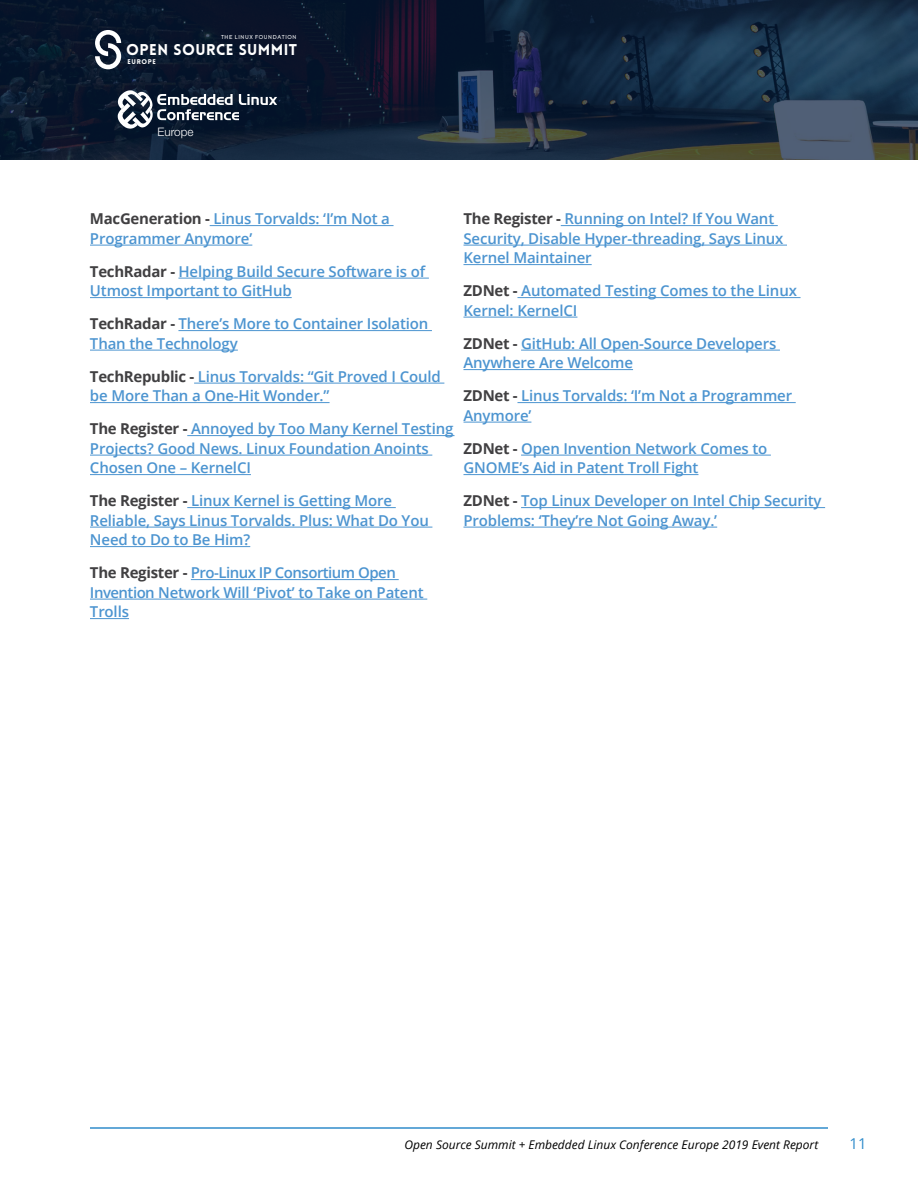
<style>
.page{position:relative;width:918px;height:1188px;background:#fff}
.page>*{position:absolute;margin:0;border:0;box-sizing:border-box;transform-origin:0 0}
.t1{font:900 15.3px "Lovelo";letter-spacing:.03em;color:#fff}
.t2{font:600 15px/19.5px "Open Sans";letter-spacing:-.01em;color:#4c94d0}
.t3{font:15px "Open Sans";color:#308ccb}
.t4{font:italic 12px "Open Sans";color:#000}
.t5{font:300 11.7px "Helvetica Neue LT Std";color:#fff}
.t6{font:900 8.85px "Lovelo";letter-spacing:.1em;color:#fff}
.t7{font:900 6.75px "Lovelo";letter-spacing:.1em;color:#fff}
.t8{font:700 5.7px "Coves";letter-spacing:.1em;color:#fff}
.s1{font-weight:700;color:#414042}
</style>
<div class="page">
<hr style="left:90px;top:1127px;width:738px;height:2px;background:#308ccb">
<svg style="left:0;top:0;width:918px;height:160px;background:#15243a"></svg>
<hr style="left:210px;top:225px;width:184px;height:1px;background:#4c94d0">
<hr style="left:90px;top:245px;width:162px;height:1px;background:#4c94d0">
<hr style="left:178px;top:278px;width:251px;height:1px;background:#4c94d0">
<hr style="left:90px;top:297px;width:202px;height:1px;background:#4c94d0">
<hr style="left:178px;top:330px;width:254px;height:1px;background:#4c94d0">
<hr style="left:90px;top:350px;width:148px;height:1px;background:#4c94d0">
<hr style="left:194px;top:383px;width:250px;height:1px;background:#4c94d0">
<hr style="left:90px;top:402px;width:240px;height:1px;background:#4c94d0">
<hr style="left:187px;top:435px;width:267px;height:1px;background:#4c94d0">
<hr style="left:90px;top:455px;width:342px;height:1px;background:#4c94d0">
<hr style="left:90px;top:474px;width:161px;height:1px;background:#4c94d0">
<hr style="left:187px;top:507px;width:209px;height:1px;background:#4c94d0">
<hr style="left:90px;top:527px;width:342px;height:1px;background:#4c94d0">
<hr style="left:90px;top:546px;width:160px;height:1px;background:#4c94d0">
<hr style="left:191px;top:579px;width:208px;height:1px;background:#4c94d0">
<hr style="left:90px;top:599px;width:337px;height:1px;background:#4c94d0">
<hr style="left:90px;top:618px;width:39px;height:1px;background:#4c94d0">
<hr style="left:561px;top:225px;width:217px;height:1px;background:#4c94d0">
<hr style="left:464px;top:245px;width:323px;height:1px;background:#4c94d0">
<hr style="left:464px;top:264px;width:128px;height:1px;background:#4c94d0">
<hr style="left:517px;top:297px;width:284px;height:1px;background:#4c94d0">
<hr style="left:464px;top:317px;width:113px;height:1px;background:#4c94d0">
<hr style="left:521px;top:350px;width:259px;height:1px;background:#4c94d0">
<hr style="left:464px;top:369px;width:169px;height:1px;background:#4c94d0">
<hr style="left:517px;top:402px;width:279px;height:1px;background:#4c94d0">
<hr style="left:464px;top:422px;width:67px;height:1px;background:#4c94d0">
<hr style="left:521px;top:455px;width:250px;height:1px;background:#4c94d0">
<hr style="left:464px;top:474px;width:234px;height:1px;background:#4c94d0">
<hr style="left:521px;top:507px;width:304px;height:1px;background:#4c94d0">
<hr style="left:464px;top:527px;width:253px;height:1px;background:#4c94d0">
<svg style="left:95px;top:30px;width:26px;height:39px"></svg>
<svg style="left:118px;top:90px;width:159px;height:39px"></svg>
<p class="t8" style="left:221px;top:34px;width:77px">THE LINUX FOUNDATION</p>
<p class="t6" style="left:209px;top:42px;width:39px">EUROPE</p>
<p class="t1" style="left:126px;top:40px;width:173px">OPEN SOURCE SUMMIT</p>
<p class="t7" style="left:128px;top:58px;width:30px">EUROPE</p>
<p class="t5" style="left:157px;top:125px;width:37px">Europe</p>
<p class="t2" style="left:90px;top:209px;width:301px"><span class="s1">MacGeneration -</span> Linus Torvalds: ‘I’m Not a<br>Programmer Anymore’</p>
<p class="t2" style="left:90px;top:261px;width:337px"><span class="s1">TechRadar -</span> Helping Build Secure Software is of<br>Utmost Important to GitHub</p>
<p class="t2" style="left:90px;top:314px;width:340px"><span class="s1">TechRadar -</span> There’s More to Container Isolation<br>Than the Technology</p>
<p class="t2" style="left:90px;top:366px;width:352px"><span class="s1">TechRepublic -</span> Linus Torvalds: “Git Proved I Could be More Than a One-Hit Wonder.”</p>
<p class="t2" style="left:90px;top:419px;width:365px"><span class="s1">The Register -</span> Annoyed by Too Many Kernel Testing<br>Projects? Good News. Linux Foundation Anoints<br>Chosen One – KernelCI</p>
<p class="t2" style="left:90px;top:491px;width:340px"><span class="s1">The Register -</span> Linux Kernel is Getting More<br>Reliable, Says Linus Torvalds. Plus: What Do You<br>Need to Do to Be Him?</p>
<p class="t2" style="left:90px;top:563px;width:335px"><span class="s1">The Register -</span> Pro-Linux IP Consortium Open<br>Invention Network Will ‘Pivot’ to Take on Patent<br>Trolls</p>
<p class="t2" style="left:464px;top:209px;width:321px"><span class="s1">The Register -</span> Running on Intel? If You Want<br>Security, Disable Hyper-threading, Says Linux<br>Kernel Maintainer</p>
<p class="t2" style="left:464px;top:281px;width:335px"><span class="s1">ZDNet -</span> Automated Testing Comes to the Linux<br>Kernel: KernelCI</p>
<p class="t2" style="left:464px;top:333px;width:314px"><span class="s1">ZDNet -</span> GitHub: All Open-Source Developers<br>Anywhere Are Welcome</p>
<p class="t2" style="left:464px;top:386px;width:330px"><span class="s1">ZDNet -</span> Linus Torvalds: ‘I’m Not a Programmer<br>Anymore’</p>
<p class="t2" style="left:464px;top:438px;width:305px"><span class="s1">ZDNet -</span> Open Invention Network Comes to<br>GNOME’s Aid in Patent Troll Fight</p>
<p class="t2" style="left:464px;top:491px;width:360px"><span class="s1">ZDNet -</span> Top Linux Developer on Intel Chip Security<br>Problems: ‘They’re Not Going Away.’</p>
<p class="t4" style="left:405px;top:1136px;width:415px">Open Source Summit + Embedded Linux Conference Europe 2019 Event Report</p>
<p class="t3" style="left:849px;top:1133px;width:19px">11</p>
</div>
